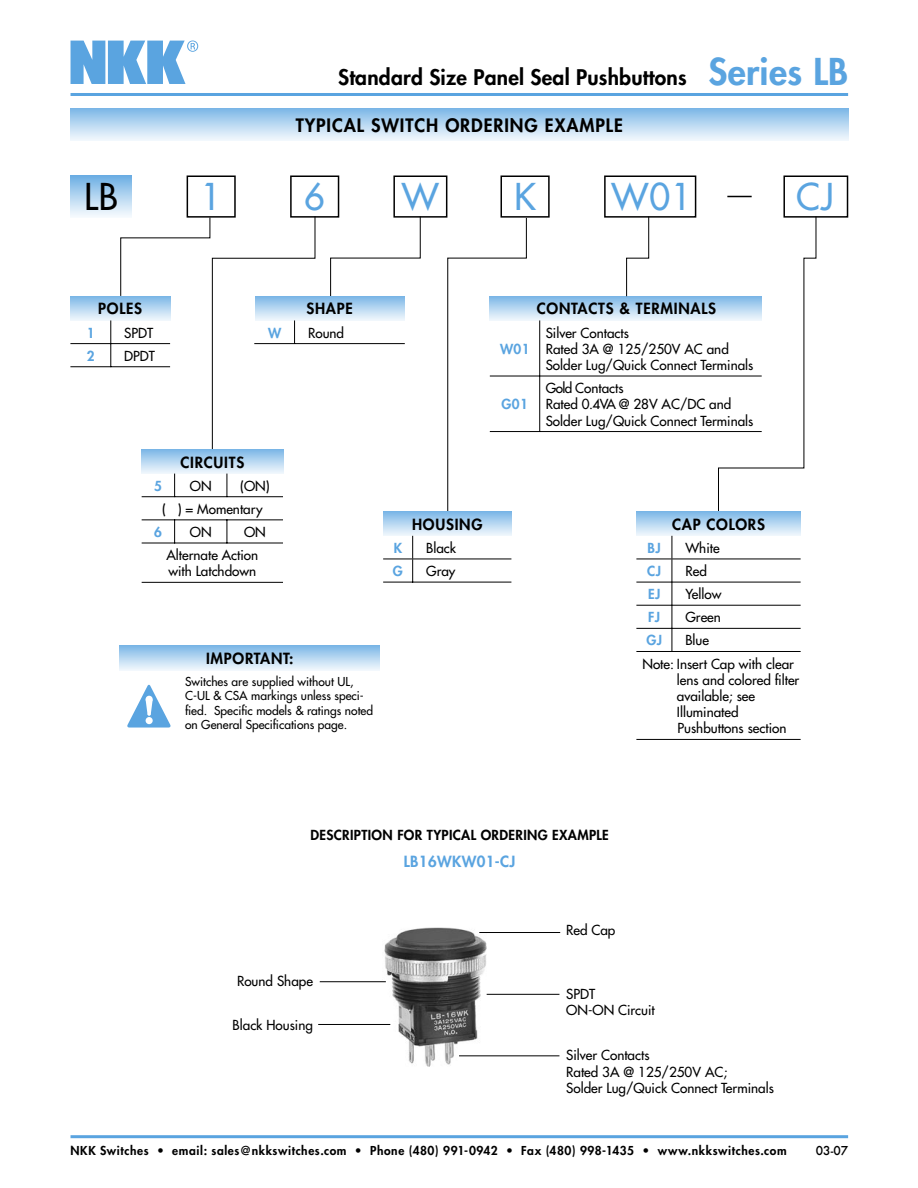
<style>
.page{position:relative;width:918px;height:1188px;background:#fff}
.page>*{position:absolute;margin:0;border:0;box-sizing:border-box;transform-origin:0 0}
.t1{font:500 36px "Futura Std";color:#5aa4e0}
.t2{font:500 36px "Futura Std";color:#000}
.t3{font:800 21px "Futura Std";letter-spacing:.01em;color:#000}
.t4{font:800 18px "Futura Std";letter-spacing:.05em;color:#000}
.t5{font:800 15px "Futura Std";letter-spacing:.05em;color:#000}
.t6{font:800 15px "Futura Std";letter-spacing:.025em;color:#5aa4e0}
.t7{font:500 13.5px/16.2px "Futura Std";color:#000}
.t8{font:800 13.5px "Futura Std";letter-spacing:.025em;color:#000}
.t9{font:800 13.5px "Futura Std";letter-spacing:.025em;color:#5aa4e0}
.t10{font:500 12px/14.4px "Futura Std";color:#000}
.t11{font:800 12px "Futura Std";letter-spacing:.045em;color:#000}
.t12{font:500 12px "Futura";color:#000}
.s1{font-size:36px;color:#5aa4e0}
</style>
<div class="page">
<hr style="left:71px;top:93px;width:777px;height:3px;background:#5aa4e0">
<hr style="left:71px;top:1135px;width:777px;height:3px;background:#5aa4e0">
<svg style="left:71px;top:40px;width:127px;height:44px"></svg>
<img style="left:383px;top:927px;width:107px;height:140px">
<svg style="left:447px;top:217px;width:80px;height:298px"></svg>
<svg style="left:330px;top:216px;width:91px;height:82px"></svg>
<svg style="left:383px;top:511px;width:128px;height:25px"></svg>
<svg style="left:383px;top:536px;width:30px;height:47px"></svg>
<hr style="left:413px;top:582px;width:98px;height:1px;background:#000">
<hr style="left:383px;top:559px;width:30px;height:1px;background:#000">
<hr style="left:413px;top:559px;width:98px;height:1px;background:#000">
<div style="left:255px;top:296px;width:149px;height:24px;background:linear-gradient(to bottom,#7cb6e6,#eaf4fb)"></div>
<hr style="left:295px;top:343px;width:110px;height:1px;background:#000">
<svg style="left:120px;top:215px;width:196px;height:238px"></svg>
<div style="left:70px;top:296px;width:100px;height:24px;background:linear-gradient(to bottom,#7cb7e6,#eaf4fb)"></div>
<hr style="left:70px;top:343px;width:41px;height:1px;background:#000">
<hr style="left:111px;top:343px;width:59px;height:1px;background:#000">
<svg style="left:110px;top:320px;width:1px;height:47px"></svg>
<hr style="left:70px;top:366px;width:40px;height:1px;background:#000">
<hr style="left:111px;top:366px;width:59px;height:1px;background:#000">
<div style="left:187px;top:176px;width:49px;height:42px;border:2px solid #000"></div>
<div style="left:393px;top:176px;width:54px;height:42px;border:2px solid #000"></div>
<div style="left:501px;top:176px;width:49px;height:42px;border:2px solid #000"></div>
<div style="left:604px;top:176px;width:92px;height:42px;border:2px solid #000"></div>
<div style="left:71px;top:176px;width:60px;height:42px;background:linear-gradient(to bottom,#70b0e4,#f8fbfe)"></div>
<svg style="left:142px;top:449px;width:141px;height:25px"></svg>
<svg style="left:174px;top:474px;width:1px;height:23px"></svg>
<svg style="left:227px;top:474px;width:1px;height:22px"></svg>
<hr style="left:142px;top:496px;width:32px;height:1px;background:#000">
<hr style="left:175px;top:496px;width:52px;height:1px;background:#000">
<hr style="left:227px;top:496px;width:56px;height:1px;background:#000">
<hr style="left:142px;top:519px;width:32px;height:1px;background:#000">
<hr style="left:175px;top:519px;width:52px;height:1px;background:#000">
<svg style="left:174px;top:519px;width:1px;height:25px"></svg>
<hr style="left:227px;top:519px;width:56px;height:1px;background:#000">
<svg style="left:227px;top:519px;width:1px;height:24px"></svg>
<hr style="left:142px;top:543px;width:32px;height:1px;background:#000">
<hr style="left:175px;top:543px;width:52px;height:1px;background:#000">
<hr style="left:227px;top:543px;width:56px;height:1px;background:#000">
<hr style="left:142px;top:582px;width:33px;height:1px;background:#000">
<hr style="left:175px;top:582px;width:52px;height:1px;background:#000">
<hr style="left:227px;top:582px;width:56px;height:1px;background:#000">
<div style="left:490px;top:296px;width:272px;height:24px;background:linear-gradient(to bottom,#7cb6e6,#eaf4fb)"></div>
<hr style="left:539px;top:320px;width:1px;height:56px;background:#000">
<hr style="left:490px;top:376px;width:50px;height:1px;background:#000">
<hr style="left:540px;top:376px;width:222px;height:1px;background:#000">
<hr style="left:539px;top:376px;width:1px;height:56px;background:#000">
<hr style="left:490px;top:431px;width:49px;height:1px;background:#000">
<hr style="left:540px;top:431px;width:222px;height:1px;background:#000">
<hr style="left:320px;top:981px;width:66px;height:1px;background:#000">
<hr style="left:318px;top:1024px;width:72px;height:1px;background:#000">
<hr style="left:479px;top:932px;width:81px;height:1px;background:#000">
<hr style="left:487px;top:994px;width:72px;height:1px;background:#000">
<hr style="left:459px;top:1055px;width:100px;height:1px;background:#000">
<div style="left:290px;top:176px;width:49px;height:42px;border:2px solid #000"></div>
<div style="left:71px;top:108px;width:777px;height:32px;background:linear-gradient(to bottom,#7cb7e7,#eef5fc)"></div>
<svg style="left:626px;top:216px;width:23px;height:81px"></svg>
<div style="left:120px;top:646px;width:260px;height:24px;background:linear-gradient(to bottom,#7fb8e7,#ecf5fb)"></div>
<svg style="left:128px;top:685px;width:42px;height:42px"></svg>
<div style="left:146px;top:717px;width:7px;height:7px;background:#fff;border-radius:50%"></div>
<svg style="left:718px;top:175px;width:131px;height:336px"></svg>
<svg style="left:636px;top:511px;width:165px;height:25px"></svg>
<hr style="left:636px;top:582px;width:36px;height:1px;background:#000">
<hr style="left:672px;top:582px;width:129px;height:1px;background:#000">
<hr style="left:636px;top:605px;width:36px;height:1px;background:#000">
<hr style="left:672px;top:605px;width:129px;height:1px;background:#000">
<hr style="left:636px;top:628px;width:36px;height:1px;background:#000">
<hr style="left:672px;top:628px;width:129px;height:1px;background:#000">
<svg style="left:672px;top:536px;width:1px;height:115px"></svg>
<hr style="left:636px;top:651px;width:36px;height:1px;background:#000">
<hr style="left:672px;top:651px;width:129px;height:1px;background:#000">
<hr style="left:636px;top:739px;width:36px;height:1px;background:#000">
<hr style="left:672px;top:739px;width:129px;height:1px;background:#000">
<hr style="left:636px;top:559px;width:36px;height:1px;background:#000">
<hr style="left:672px;top:559px;width:129px;height:1px;background:#000">
<h2 class="t3" style="left:338px;top:64px;width:512px">Standard Size Panel Seal Pushbuttons <span class="s1">Series LB</span></h2>
<h3 class="t4" style="left:296px;top:114px;width:329px">TYPICAL SWITCH ORDERING EXAMPLE</h3>
<h1 class="t2" style="left:84px;top:174px;width:36px">LB</h1>
<h1 class="t1" style="left:201px;top:174px;width:22px">1</h1>
<h1 class="t1" style="left:402px;top:174px;width:38px">W</h1>
<h1 class="t1" style="left:514px;top:174px;width:23px">K</h1>
<h1 class="t1" style="left:612px;top:174px;width:82px">W01</h1>
<h1 class="t1" style="left:304px;top:174px;width:22px">6</h1>
<p class="t5" style="left:98px;top:299px;width:45px">POLES</p>
<p class="t9" style="left:87px;top:324px;width:9px">1</p>
<p class="t7" style="left:124px;top:325px;width:31px">SPDT</p>
<p class="t9" style="left:87px;top:347px;width:9px">2</p>
<p class="t7" style="left:124px;top:348px;width:32px">DPDT</p>
<p class="t5" style="left:306px;top:299px;width:48px">SHAPE</p>
<p class="t9" style="left:268px;top:324px;width:15px">W</p>
<p class="t7" style="left:308px;top:325px;width:38px">Round</p>
<p class="t5" style="left:180px;top:453px;width:65px">CIRCUITS</p>
<p class="t9" style="left:500px;top:340px;width:31px">W01</p>
<p class="t9" style="left:502px;top:396px;width:28px">G01</p>
<p class="t5" style="left:537px;top:299px;width:181px">CONTACTS &amp; TERMINALS</p>
<p class="t7" style="left:546px;top:325px;width:209px">Silver Contacts<br>Rated 3A @ 125/250V AC and<br>Solder Lug/Quick Connect Terminals</p>
<p class="t7" style="left:546px;top:380px;width:209px">Gold Contacts<br>Rated 0.4VA @ 28V AC/DC and<br>Solder Lug/Quick Connect Terminals</p>
<h1 class="t1" style="left:796px;top:174px;width:39px">CJ</h1>
<p class="t7" style="left:162px;top:474px;width:109px;line-height:23.1px;text-indent:78px">(ON) ( ) = Momentary</p>
<p class="t9" style="left:154px;top:477px;width:9px">5</p>
<p class="t7" style="left:190px;top:478px;width:23px">ON</p>
<p class="t9" style="left:154px;top:523px;width:9px">6</p>
<p class="t7" style="left:190px;top:524px;width:23px">ON</p>
<p class="t7" style="left:166px;top:521px;width:101px;line-height:23.1px;text-indent:78px">ON<br>Alternate Action</p>
<p class="t7" style="left:168px;top:563px;width:89px">with Latchdown</p>
<p class="t5" style="left:412px;top:515px;width:72px">HOUSING</p>
<p class="t9" style="left:394px;top:539px;width:10px">K</p>
<p class="t7" style="left:426px;top:540px;width:31px">Black</p>
<p class="t9" style="left:393px;top:563px;width:11px">G</p>
<p class="t7" style="left:426px;top:563px;width:31px">Gray</p>
<p class="t5" style="left:206px;top:649px;width:89px">IMPORTANT:</p>
<p class="t10" style="left:185px;top:674px;width:190px">Switches are supplied without UL, C-UL &amp; CSA markings unless speci&shy;fied. Specific models &amp; ratings noted on General Specifications page.</p>
<p class="t5" style="left:672px;top:515px;width:94px">CAP COLORS</p>
<p class="t9" style="left:648px;top:539px;width:15px">BJ</p>
<p class="t7" style="left:685px;top:540px;width:36px">White</p>
<p class="t9" style="left:647px;top:563px;width:15px">CJ</p>
<p class="t7" style="left:685px;top:563px;width:23px">Red</p>
<p class="t9" style="left:648px;top:586px;width:14px">EJ</p>
<p class="t7" style="left:685px;top:586px;width:37px">Yellow</p>
<p class="t9" style="left:648px;top:609px;width:13px">FJ</p>
<p class="t7" style="left:685px;top:609px;width:37px">Green</p>
<p class="t9" style="left:646px;top:632px;width:17px">GJ</p>
<p class="t7" style="left:642px;top:629px;width:153px;line-height:23.1px;text-indent:43px">Blue<br>Note: Insert Cap with clear</p>
<p class="t7" style="left:677px;top:672px;width:124px">lens and colored filter available; see<br>Illuminated<br>Pushbuttons section</p>
<p class="t8" style="left:310px;top:826px;width:300px">DESCRIPTION FOR TYPICAL ORDERING EXAMPLE</p>
<p class="t6" style="left:404px;top:852px;width:113px">LB16WKW01-CJ</p>
<p class="t7" style="left:566px;top:922px;width:51px">Red Cap</p>
<p class="t7" style="left:237px;top:973px;width:77px">Round Shape</p>
<p class="t7" style="left:233px;top:1017px;width:82px">Black Housing</p>
<p class="t7" style="left:566px;top:986px;width:90px">SPDT<br>ON-ON Circuit</p>
<p class="t7" style="left:566px;top:1047px;width:209px">Silver Contacts<br>Rated 3A @ 125/250V AC;<br>Solder Lug/Quick Connect Terminals</p>
<p class="t11" style="left:71px;top:1143px;width:718px">NKK Switches • email: sales@nkkswitches.com • Phone (480) 991-0942 • Fax (480) 998-1435 • www.nkkswitches.com</p>
<p class="t12" style="left:816px;top:1142px;width:34px">03-07</p>
</div>
